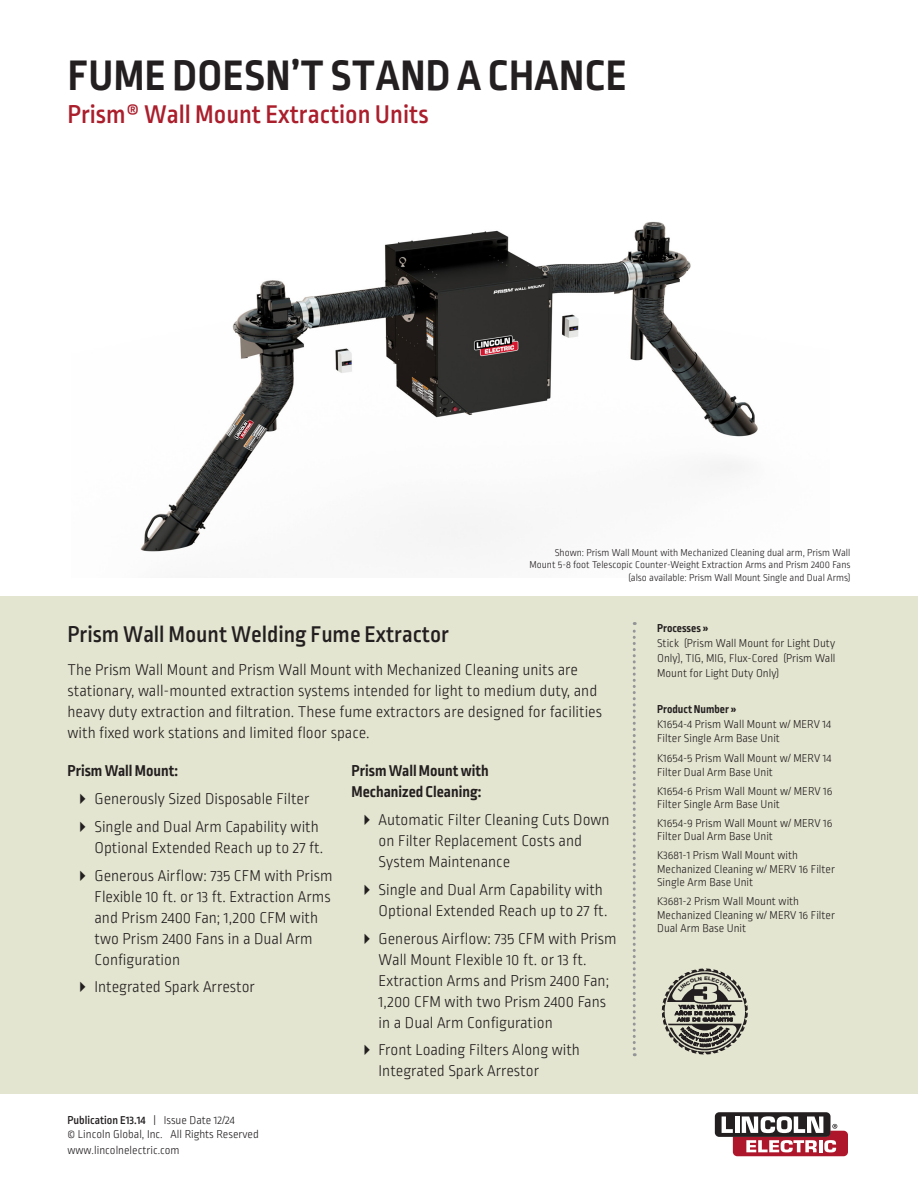
<style>
.page{position:relative;width:918px;height:1188px;background:#fff}
.page>*{position:absolute;margin:0;border:0;box-sizing:border-box;transform-origin:0 0}
.t1{font:700 45px "Ropa Sans Pro";letter-spacing:.01em;color:#231f20}
.t2{font:500 27px "Ropa Sans Pro";color:#ab1e2c}
._04-Main_Text{font:500 24px "Ropa Sans Pro";color:#231f20}
.body{font:300 16.5px/21px "Ropa Sans Pro";color:#231f20}
.body-2{font:700 16.5px/21px "Ropa Sans Pro";color:#231f20}
.t3{font:300 12px/13.5px "Ropa Sans Pro";color:#231f20}
.t4{font:700 12px "Ropa Sans Pro";color:#231f20}
.t5{font:300 10.5px/12.6px "Ropa Sans Pro";color:#231f20;text-align:right}
.s1{font-weight:500}
</style>
<div class="page">
<div style="left:0;top:596px;width:918px;height:498px;background:#e4e5d0"></div>
<svg style="left:633px;top:622px;width:3px;height:434px"></svg>
<div style="left:715px;top:1112px;width:116px;height:25px;background:#231f20;border-radius:4px"></div>
<svg style="left:722px;top:1116px;width:126px;height:40px"></svg>
<img style="left:140px;top:222px;width:618px;height:330px">
<svg style="left:662px;top:969px;width:86px;height:85px"></svg>
<p class="t1" style="left:68px;top:50px;width:561px">FUME DOESN’T STAND A CHANCE</p>
<p class="t2" style="left:68px;top:99px;width:363px">Prism® Wall Mount Extraction Units</p>
<p class="t5" style="left:529px;top:547px;width:323px">Shown: Prism Wall Mount with Mechanized Cleaning dual arm, Prism Wall<br>Mount 5-8 foot Telescopic Counter-Weight Extraction Arms and Prism 2400 Fans</p>
<p class="t5" style="left:629px;top:572px;width:223px">(also available: Prism Wall Mount Single and Dual Arms)</p>
<p class="_04-Main_Text" style="left:68px;top:621px;width:383px">Prism Wall Mount Welding Fume Extractor</p>
<p class="body" style="left:68px;top:660px;width:536px">The Prism Wall Mount and Prism Wall Mount with Mechanized Cleaning units are stationary, wall-mounted extraction systems intended for light to medium duty, and heavy duty extraction and filtration. These fume extractors are designed for facilities with fixed work stations and limited floor space.</p>
<p class="body-2" style="left:68px;top:761px;width:112px">Prism Wall Mount:</p>
<p class="body" style="left:94px;top:789px;width:217px">Generously Sized Disposable Filter</p>
<p class="body" style="left:94px;top:817px;width:230px">Single and Dual Arm Capability with<br>Optional Extended Reach up to 27 ft.</p>
<p class="body" style="left:94px;top:866px;width:239px">Generous Airflow: 735 CFM with Prism<br>Flexible 10 ft. or 13 ft. Extraction Arms and Prism 2400 Fan; 1,200 CFM with two Prism 2400 Fans in a Dual Arm<br>Configuration</p>
<p class="body" style="left:94px;top:978px;width:162px">Integrated Spark Arrestor</p>
<p class="body-2" style="left:352px;top:761px;width:139px">Prism Wall Mount with<br>Mechanized Cleaning:</p>
<p class="body" style="left:379px;top:810px;width:233px">Automatic Filter Cleaning Cuts Down on Filter Replacement Costs and<br>System Maintenance</p>
<p class="body" style="left:379px;top:880px;width:230px">Single and Dual Arm Capability with<br>Optional Extended Reach up to 27 ft.</p>
<p class="body" style="left:379px;top:929px;width:239px">Generous Airflow: 735 CFM with Prism Wall Mount Flexible 10 ft. or 13 ft.<br>Extraction Arms and Prism 2400 Fan; 1,200 CFM with two Prism 2400 Fans in a Dual Arm Configuration</p>
<p class="body" style="left:379px;top:1041px;width:203px">Front Loading Filters Along with<br>Integrated Spark Arrestor</p>
<p class="t3" style="left:68px;top:1114px;width:193px"><span class="s1">Publication E13.14</span> | Issue Date 12/24<br>© Lincoln Global, Inc. All Rights Reserved</p>
<p class="t3" style="left:68px;top:1144px;width:114px">www.lincolnelectric.com</p>
<p class="t4" style="left:657px;top:621px;width:53px">Processes »</p>
<p class="t3" style="left:657px;top:636px;width:180px;line-height:15px;text-align:justify">Stick (Prism Wall Mount for Light Duty Only), TIG, MIG, Flux-Cored (Prism Wall Mount for Light Duty Only)</p>
<p class="t4" style="left:657px;top:703px;width:81px">Product Number »</p>
<p class="t3" style="left:657px;top:719px;width:175px">K1654-4 Prism Wall Mount w/ MERV 14<br>Filter Single Arm Base Unit</p>
<p class="t3" style="left:657px;top:752px;width:176px">K1654-5 Prism Wall Mount w/ MERV 14<br>Filter Dual Arm Base Unit</p>
<p class="t3" style="left:657px;top:785px;width:177px">K1654-6 Prism Wall Mount w/ MERV 16<br>Filter Single Arm Base Unit</p>
<p class="t3" style="left:657px;top:817px;width:177px">K1654-9 Prism Wall Mount w/ MERV 16<br>Filter Dual Arm Base Unit</p>
<p class="t3" style="left:657px;top:849px;width:179px">K3681-1 Prism Wall Mount with<br>Mechanized Cleaning w/ MERV 16 Filter<br>Single Arm Base Unit</p>
<p class="t3" style="left:657px;top:895px;width:179px">K3681-2 Prism Wall Mount with<br>Mechanized Cleaning w/ MERV 16 Filter<br>Dual Arm Base Unit</p>
</div>
